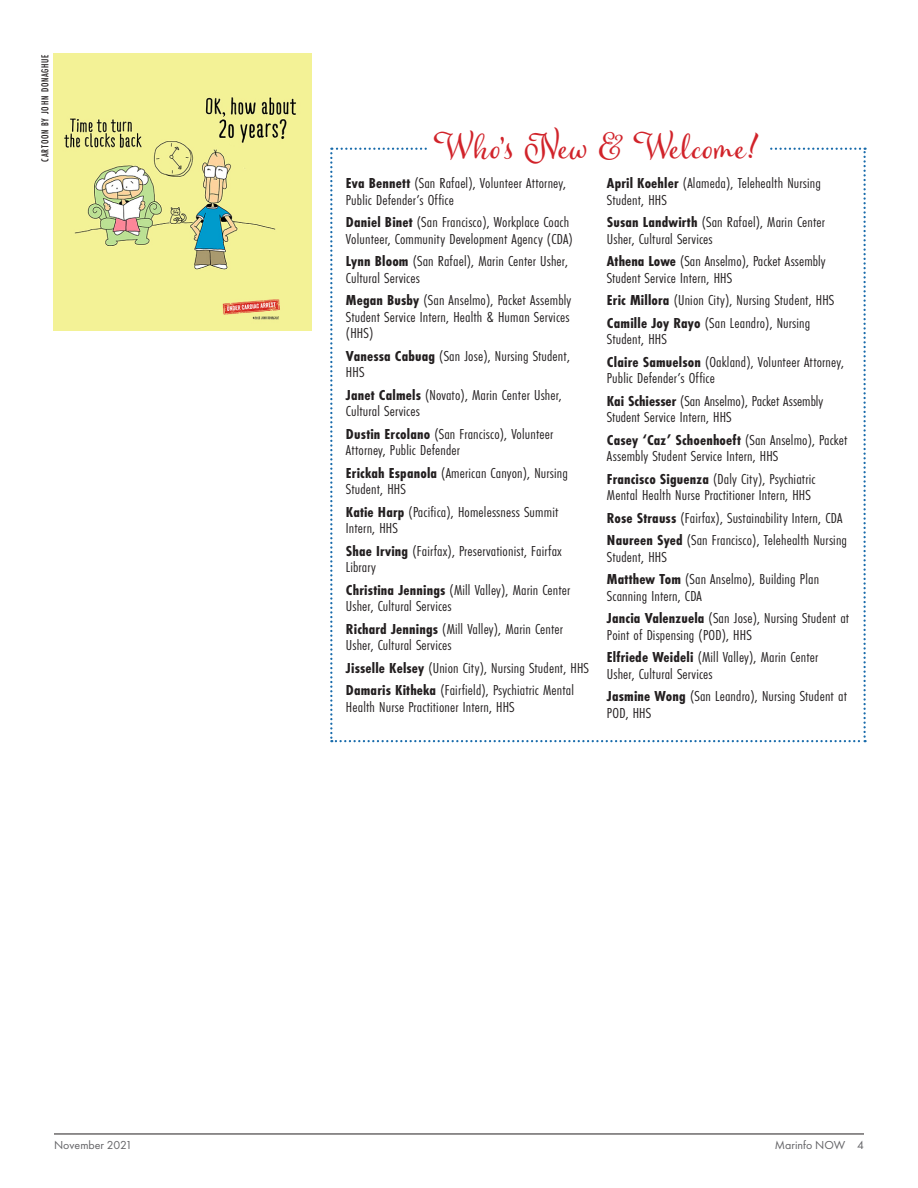
<style>
.page{position:relative;width:918px;height:1188px;background:#fff}
.page>*{position:absolute;margin:0;border:0;box-sizing:border-box;transform-origin:0 0}
.t1{font:700 34.5px "Caprizant";letter-spacing:.025em;color:#d1232a}
._09a_Who_s_New-Body{font:15px/16.5px "Futura PT Cond";letter-spacing:.01em;color:#231f20;scale:1.1 1}
.t2{font:12px "Futura PT";color:#636366}
._05b_Photo_Credit{font:500 10.5px "Futura PT Cond";letter-spacing:.06em;color:#231f20}
.s1{font-family:"Alpine Script";font-weight:400;font-style:italic;font-size:43.5px}
.s2{font-weight:700}
</style>
<div class="page">
<hr style="left:54px;top:1134px;width:810px;height:1px;background:#231f20">
<svg style="left:330px;top:148px;width:536px;height:594px"></svg>
<div style="left:430px;top:112px;width:338px;height:54px;background:#fff"></div>
<img style="left:53px;top:53px;width:258px;height:278px">
<p class="_05b_Photo_Credit" style="left:39px;top:162px;width:109px;rotate:-90deg">CARTOON BY JOHN DONAGHUE</p>
<p class="t1" style="left:434px;top:126px;width:341px">Who’s New &amp; Welcome<span class="s1">!</span></p>
<p class="_09a_Who_s_New-Body" style="left:346px;top:175px;width:202px"><span class="s2">Eva Bennett</span> (San Rafael), Volunteer Attorney,<br>Public Defender’s Office</p>
<p class="_09a_Who_s_New-Body" style="left:346px;top:214px;width:208px"><span class="s2">Daniel Binet</span> (San Francisco), Workplace Coach<br>Volunteer, Community Development Agency (CDA)</p>
<p class="_09a_Who_s_New-Body" style="left:346px;top:253px;width:203px"><span class="s2">Lynn Bloom</span> (San Rafael), Marin Center Usher,<br>Cultural Services</p>
<p class="_09a_Who_s_New-Body" style="left:346px;top:292px;width:206px;text-align:justify"><span class="s2">Megan Busby</span> (San Anselmo), Packet Assembly Student Service Intern, Health &amp; Human Services (HHS)</p>
<p class="_09a_Who_s_New-Body" style="left:346px;top:348px;width:205px"><span class="s2">Vanessa Cabuag</span> (San Jose), Nursing Student,<br>HHS</p>
<p class="_09a_Who_s_New-Body" style="left:346px;top:387px;width:198px"><span class="s2">Janet Calmels</span> (Novato), Marin Center Usher,<br>Cultural Services</p>
<p class="_09a_Who_s_New-Body" style="left:346px;top:426px;width:190px"><span class="s2">Dustin Ercolano</span> (San Francisco), Volunteer<br>Attorney, Public Defender</p>
<p class="_09a_Who_s_New-Body" style="left:346px;top:465px;width:203px"><span class="s2">Erickah Espanola</span> (American Canyon), Nursing<br>Student, HHS</p>
<p class="_09a_Who_s_New-Body" style="left:346px;top:504px;width:195px"><span class="s2">Katie Harp</span> (Pacifica), Homelessness Summit<br>Intern, HHS</p>
<p class="_09a_Who_s_New-Body" style="left:346px;top:543px;width:198px"><span class="s2">Shae Irving</span> (Fairfax), Preservationist, Fairfax<br>Library</p>
<p class="_09a_Who_s_New-Body" style="left:346px;top:582px;width:206px"><span class="s2">Christina Jennings</span> (Mill Valley), Marin Center<br>Usher, Cultural Services</p>
<p class="_09a_Who_s_New-Body" style="left:346px;top:621px;width:199px"><span class="s2">Richard Jennings</span> (Mill Valley), Marin Center<br>Usher, Cultural Services</p>
<p class="_09a_Who_s_New-Body" style="left:346px;top:660px;width:222px"><span class="s2">Jisselle Kelsey</span> (Union City), Nursing Student, HHS</p>
<p class="_09a_Who_s_New-Body" style="left:346px;top:682px;width:209px"><span class="s2">Damaris Kitheka</span> (Fairfield), Psychiatric Mental<br>Health Nurse Practitioner Intern, HHS</p>
<p class="_09a_Who_s_New-Body" style="left:607px;top:175px;width:196px"><span class="s2">April Koehler</span> (Alameda), Telehealth Nursing<br>Student, HHS</p>
<p class="_09a_Who_s_New-Body" style="left:607px;top:214px;width:200px"><span class="s2">Susan Landwirth</span> (San Rafael), Marin Center<br>Usher, Cultural Services</p>
<p class="_09a_Who_s_New-Body" style="left:607px;top:253px;width:200px"><span class="s2">Athena Lowe</span> (San Anselmo), Packet Assembly<br>Student Service Intern, HHS</p>
<p class="_09a_Who_s_New-Body" style="left:607px;top:292px;width:208px"><span class="s2">Eric Millora</span> (Union City), Nursing Student, HHS</p>
<p class="_09a_Who_s_New-Body" style="left:607px;top:315px;width:186px"><span class="s2">Camille Joy Rayo</span> (San Leandro), Nursing<br>Student, HHS</p>
<p class="_09a_Who_s_New-Body" style="left:607px;top:354px;width:217px"><span class="s2">Claire Samuelson</span> (Oakland), Volunteer Attorney,<br>Public Defender’s Office</p>
<p class="_09a_Who_s_New-Body" style="left:607px;top:393px;width:198px"><span class="s2">Kai Schiesser</span> (San Anselmo), Packet Assembly<br>Student Service Intern, HHS</p>
<p class="_09a_Who_s_New-Body" style="left:607px;top:432px;width:220px"><span class="s2">Casey ‘Caz’ Schoenhoeft</span> (San Anselmo), Packet<br>Assembly Student Service Intern, HHS</p>
<p class="_09a_Who_s_New-Body" style="left:607px;top:471px;width:191px"><span class="s2">Francisco Siguenza</span> (Daly City), Psychiatric<br>Mental Health Nurse Practitioner Intern, HHS</p>
<p class="_09a_Who_s_New-Body" style="left:607px;top:510px;width:216px"><span class="s2">Rose Strauss</span> (Fairfax), Sustainability Intern, CDA</p>
<p class="_09a_Who_s_New-Body" style="left:607px;top:532px;width:220px"><span class="s2">Naureen Syed</span> (San Francisco), Telehealth Nursing<br>Student, HHS</p>
<p class="_09a_Who_s_New-Body" style="left:607px;top:571px;width:194px"><span class="s2">Matthew Tom</span> (San Anselmo), Building Plan<br>Scanning Intern, CDA</p>
<p class="_09a_Who_s_New-Body" style="left:607px;top:610px;width:222px"><span class="s2">Jancia Valenzuela</span> (San Jose), Nursing Student at<br>Point of Dispensing (POD), HHS</p>
<p class="_09a_Who_s_New-Body" style="left:607px;top:649px;width:194px"><span class="s2">Elfriede Weideli</span> (Mill Valley), Marin Center<br>Usher, Cultural Services</p>
<p class="_09a_Who_s_New-Body" style="left:607px;top:688px;width:220px"><span class="s2">Jasmine Wong</span> (San Leandro), Nursing Student at<br>POD, HHS</p>
<p class="t2" style="left:54px;top:1138px;width:80px">November 2021</p>
<p class="t2" style="left:775px;top:1138px;width:91px">Marinfo NOW 4</p>
</div>
